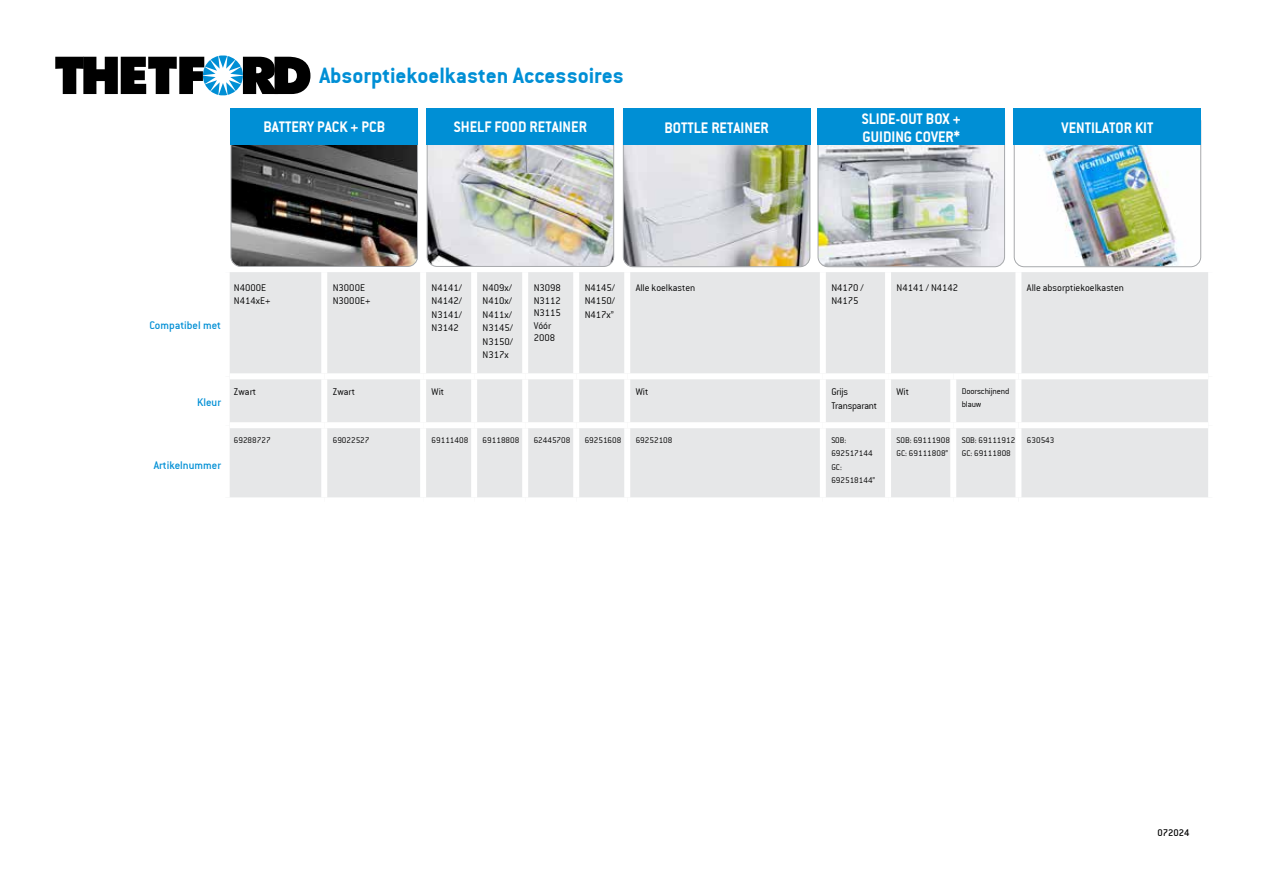
<style>
.page{position:relative;width:1263px;height:893px;background:#fff}
.page>*{position:absolute;margin:0;border:0;box-sizing:border-box;transform-origin:0 0}
.t1{font:700 24px "Conduit IT Cbold";color:#008fd5}
.t2{font:700 16.5px/18px "Conduit IT Cbold";color:#fff;scale:.95 1}
.t3{font:500 12px "Conduit IT Cmedium";color:#008fd5}
.t4{font:300 10.5px/13.5px "Conduit IT Clight";color:#000}
.t5{font:300 10.5px/13.5px "Conduit IT Clight";letter-spacing:-.02em;color:#000}
.t6{font:500 10.5px "Conduit IT Cmedium";color:#000}
.t7{font:300 9px/13.5px "Conduit IT Clight";color:#000}
</style>
<div class="page">
<div style="left:230px;top:272px;width:978px;height:225px;background:#e6e7e8"></div>
<div style="left:321px;top:272px;width:6px;height:101px;background:#fff"></div>
<div style="left:420px;top:272px;width:6px;height:101px;background:#fff"></div>
<div style="left:471px;top:272px;width:6px;height:101px;background:#fff"></div>
<div style="left:522px;top:272px;width:6px;height:101px;background:#fff"></div>
<div style="left:573px;top:272px;width:6px;height:101px;background:#fff"></div>
<div style="left:624px;top:272px;width:6px;height:101px;background:#fff"></div>
<div style="left:820px;top:272px;width:6px;height:101px;background:#fff"></div>
<div style="left:885px;top:272px;width:6px;height:101px;background:#fff"></div>
<div style="left:1015px;top:272px;width:6px;height:101px;background:#fff"></div>
<div style="left:230px;top:373px;width:94px;height:6px;background:#fff"></div>
<div style="left:324px;top:373px;width:99px;height:6px;background:#fff"></div>
<div style="left:321px;top:379px;width:6px;height:43px;background:#fff"></div>
<div style="left:423px;top:373px;width:51px;height:6px;background:#fff"></div>
<div style="left:420px;top:379px;width:6px;height:43px;background:#fff"></div>
<div style="left:474px;top:373px;width:51px;height:6px;background:#fff"></div>
<div style="left:471px;top:379px;width:6px;height:43px;background:#fff"></div>
<div style="left:525px;top:373px;width:51px;height:6px;background:#fff"></div>
<div style="left:522px;top:379px;width:6px;height:43px;background:#fff"></div>
<div style="left:576px;top:373px;width:51px;height:6px;background:#fff"></div>
<div style="left:573px;top:379px;width:6px;height:43px;background:#fff"></div>
<div style="left:627px;top:373px;width:196px;height:6px;background:#fff"></div>
<div style="left:624px;top:379px;width:6px;height:43px;background:#fff"></div>
<div style="left:823px;top:373px;width:65px;height:6px;background:#fff"></div>
<div style="left:820px;top:379px;width:6px;height:43px;background:#fff"></div>
<div style="left:888px;top:373px;width:65px;height:6px;background:#fff"></div>
<div style="left:885px;top:379px;width:6px;height:43px;background:#fff"></div>
<div style="left:953px;top:373px;width:65px;height:6px;background:#fff"></div>
<div style="left:950px;top:379px;width:6px;height:43px;background:#fff"></div>
<div style="left:1018px;top:373px;width:190px;height:6px;background:#fff"></div>
<div style="left:1015px;top:379px;width:6px;height:43px;background:#fff"></div>
<div style="left:230px;top:422px;width:94px;height:6px;background:#fff"></div>
<div style="left:324px;top:422px;width:99px;height:6px;background:#fff"></div>
<div style="left:321px;top:428px;width:6px;height:69px;background:#fff"></div>
<div style="left:423px;top:422px;width:51px;height:6px;background:#fff"></div>
<div style="left:420px;top:428px;width:6px;height:69px;background:#fff"></div>
<div style="left:474px;top:422px;width:51px;height:6px;background:#fff"></div>
<div style="left:471px;top:428px;width:6px;height:69px;background:#fff"></div>
<div style="left:525px;top:422px;width:51px;height:6px;background:#fff"></div>
<div style="left:522px;top:428px;width:6px;height:69px;background:#fff"></div>
<div style="left:576px;top:422px;width:51px;height:6px;background:#fff"></div>
<div style="left:573px;top:428px;width:6px;height:69px;background:#fff"></div>
<div style="left:627px;top:422px;width:196px;height:6px;background:#fff"></div>
<div style="left:624px;top:428px;width:6px;height:69px;background:#fff"></div>
<div style="left:823px;top:422px;width:65px;height:6px;background:#fff"></div>
<div style="left:820px;top:428px;width:6px;height:69px;background:#fff"></div>
<div style="left:888px;top:422px;width:65px;height:6px;background:#fff"></div>
<div style="left:885px;top:428px;width:6px;height:69px;background:#fff"></div>
<div style="left:953px;top:422px;width:65px;height:6px;background:#fff"></div>
<div style="left:950px;top:428px;width:6px;height:69px;background:#fff"></div>
<div style="left:1018px;top:422px;width:190px;height:6px;background:#fff"></div>
<div style="left:1015px;top:428px;width:6px;height:69px;background:#fff"></div>
<img style="left:427px;top:145px;width:187px;height:122px">
<img style="left:623px;top:145px;width:187px;height:122px">
<svg style="left:230px;top:120px;width:188px;height:147px;background:#555351"></svg>
<div style="left:231px;top:108px;width:187px;height:37px;background:#008fd5"></div>
<div style="left:427px;top:108px;width:187px;height:37px;background:#008fd5"></div>
<div style="left:623px;top:109px;width:187px;height:36px;background:#008fd5"></div>
<svg style="left:55px;top:55px;width:255px;height:40px"></svg>
<img style="left:1014px;top:145px;width:187px;height:122px">
<img style="left:817px;top:120px;width:188px;height:147px">
<div style="left:818px;top:109px;width:187px;height:36px;background:#008fd5"></div>
<div style="left:1014px;top:109px;width:187px;height:36px;background:#008fd5"></div>
<h1 class="t1" style="left:319px;top:62px;width:306px">Absorptiekoelkasten Accessoires</h1>
<h2 class="t2" style="left:263px;top:118px;width:130px">BATTERY PACK + PCB</h2>
<h2 class="t2" style="left:454px;top:118px;width:142px">SHELF FOOD RETAINER</h2>
<h2 class="t2" style="left:664px;top:118px;width:111px">BOTTLE RETAINER</h2>
<h2 class="t2" style="left:862px;top:109px;width:106px">SLIDE-OUT BOX +<br>GUIDING COVER*</h2>
<h2 class="t2" style="left:1062px;top:118px;width:98px">VENTILATOR KIT</h2>
<p class="t3" style="left:149px;top:319px;width:73px">Compatibel met</p>
<p class="t3" style="left:197px;top:395px;width:25px">Kleur</p>
<p class="t3" style="left:154px;top:458px;width:69px">Artikelnummer</p>
<p class="t4" style="left:234px;top:281px;width:38px">N4000E<br>N414xE+</p>
<p class="t4" style="left:333px;top:281px;width:39px">N3000E<br>N3000E+</p>
<p class="t4" style="left:432px;top:281px;width:32px;text-align:justify">N4141/ N4142/ N3141/ N3142</p>
<p class="t4" style="left:483px;top:281px;width:32px;text-align:justify">N409x/ N410x/ N411x/ N3145/ N3150/ N317x</p>
<p class="t4" style="left:534px;top:281px;width:29px;line-height:12.6px">N3098<br>N3112<br>N3115<br>Vóór<br>2008</p>
<p class="t4" style="left:585px;top:281px;width:32px;text-align:justify">N4145/ N4150/ N417x”</p>
<p class="t4" style="left:636px;top:281px;width:61px">Alle koelkasten</p>
<p class="t4" style="left:831px;top:281px;width:34px">N4170 /<br>N4175</p>
<p class="t4" style="left:896px;top:281px;width:63px">N4141 / N4142</p>
<p class="t4" style="left:1027px;top:281px;width:99px">Alle absorptiekoelkasten</p>
<p class="t4" style="left:234px;top:385px;width:24px">Zwart</p>
<p class="t4" style="left:333px;top:385px;width:24px">Zwart</p>
<p class="t4" style="left:432px;top:385px;width:14px">Wit</p>
<p class="t4" style="left:636px;top:385px;width:14px">Wit</p>
<p class="t5" style="left:831px;top:385px;width:47px">Grijs<br>Transparant</p>
<p class="t4" style="left:896px;top:385px;width:14px">Wit</p>
<p class="t7" style="left:962px;top:384px;width:49px">Doorschijnend blauw</p>
<p class="t7" style="left:234px;top:433px;width:38px">69288727</p>
<p class="t7" style="left:333px;top:433px;width:38px">69022527</p>
<p class="t7" style="left:432px;top:433px;width:38px">69111408</p>
<p class="t7" style="left:483px;top:433px;width:38px">69118808</p>
<p class="t7" style="left:534px;top:433px;width:38px">62445708</p>
<p class="t7" style="left:585px;top:433px;width:38px">69251608</p>
<p class="t7" style="left:636px;top:433px;width:38px">69252108</p>
<p class="t7" style="left:831px;top:433px;width:45px">SOB:<br>692517144<br>GC:<br>692518144”</p>
<p class="t7" style="left:896px;top:433px;width:55px">SOB: 69111908<br>GC: 69111808”</p>
<p class="t7" style="left:962px;top:433px;width:55px">SOB: 69111912<br>GC: 69111808</p>
<p class="t7" style="left:1027px;top:433px;width:29px">630543</p>
<p class="t6" style="left:1157px;top:826px;width:34px">072024</p>
</div>
